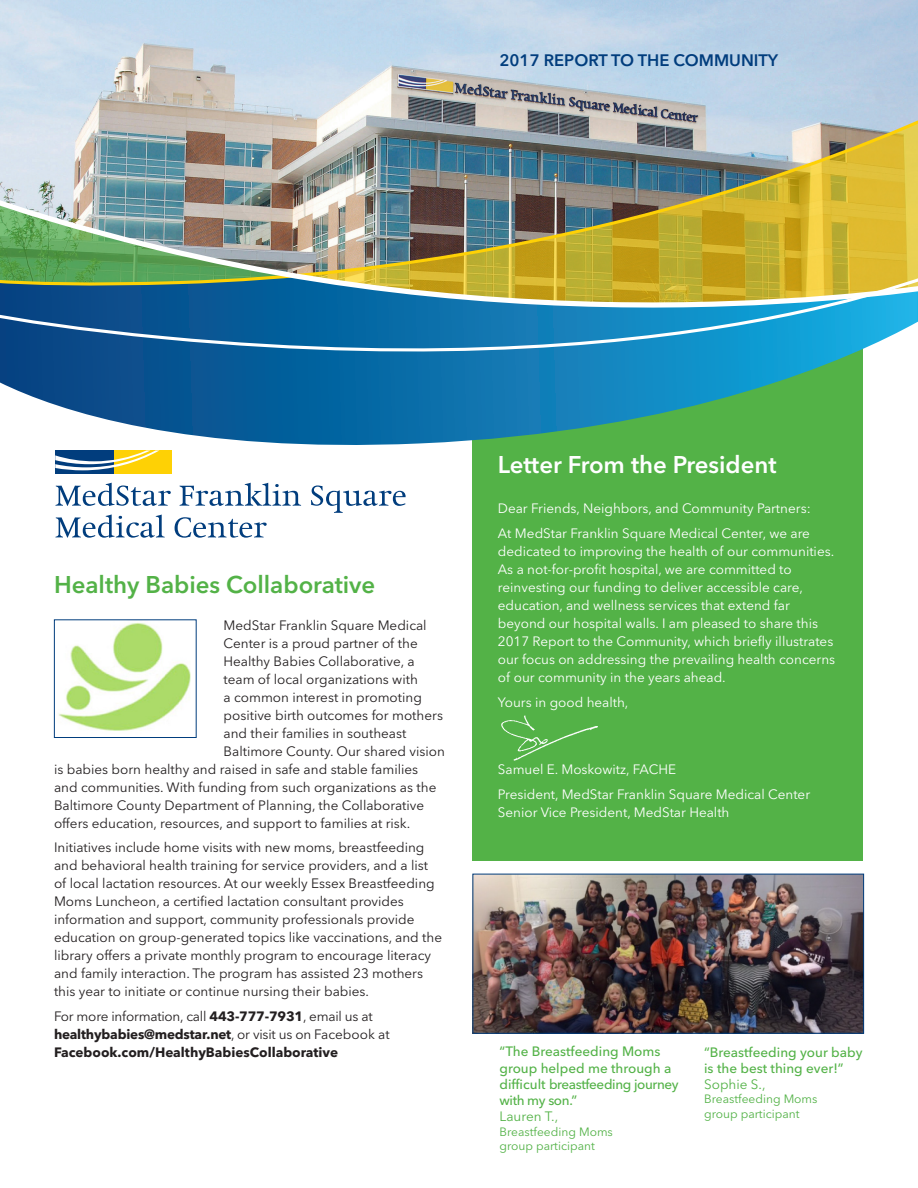
<style>
.page{position:relative;width:918px;height:1188px;background:#fff}
.page>*{position:absolute;margin:0;border:0;box-sizing:border-box;transform-origin:0 0}
.t1{font:600 24px "Avenir Next LT Pro";color:#53b247}
.t2{font:600 24px "Avenir Next LT Pro";color:#fff}
.t3{font:600 16.5px "Avenir Next LT Pro";color:#013d7d}
.t4{font:13.5px/18px "Avenir Next LT Pro";color:#231f20}
.t5{font:13.5px/18px "Avenir Next LT Pro";color:#fff}
.t6{font:500 13.5px/16.2px "Avenir Next LT Pro";color:#53b247}
.t7{font:700 13.5px/18px "Avenir Next LT Pro";color:#231f20}
.t8{font:12px/14.4px "Avenir Next LT Pro";color:#53b247}
.s1{font-weight:400}
</style>
<div class="page">
<div style="left:472px;top:331px;width:391px;height:529px;background:#53b247"></div>
<img style="left:0;top:0;width:918px;height:98px">
<svg style="left:16px;top:390px;width:735px;height:55px"></svg>
<img style="left:0;top:98px;width:918px;height:76px">
<img style="left:0;top:174px;width:918px;height:79px">
<svg style="left:0;top:253px;width:918px;height:137px;background:#4c8b90"></svg>
<img style="left:501px;top:715px;width:97px;height:46px">
<img style="left:474px;top:876px;width:388px;height:156px">
<div style="left:472px;top:874px;width:392px;height:160px;border:1px solid #013d7d"></div>
<img style="left:58px;top:622px;width:133px;height:109px">
<div style="left:54px;top:619px;width:143px;height:119px;border:1px solid #013d7d"></div>
<svg style="left:55px;top:514px;width:110px;height:24px"></svg>
<svg style="left:175px;top:517px;width:92px;height:21px"></svg>
<svg style="left:55px;top:483px;width:116px;height:23px"></svg>
<svg style="left:180px;top:483px;width:121px;height:23px"></svg>
<svg style="left:311px;top:486px;width:95px;height:27px"></svg>
<div style="left:114px;top:450px;width:58px;height:24px;background:#fed105"></div>
<div style="left:55px;top:450px;width:59px;height:24px;background:#013d7d"></div>
<svg style="left:55px;top:450px;width:104px;height:20px"></svg>
<p class="t3" style="left:500px;top:51px;width:280px">2017 REPORT TO THE COMMUNITY</p>
<p class="t1" style="left:54px;top:570px;width:323px">Healthy Babies Collaborative</p>
<p class="t4" style="left:224px;top:616px;width:205px">MedStar Franklin Square Medical</p>
<p class="t4" style="left:224px;top:634px;width:196px">Center is a proud partner of the</p>
<p class="t4" style="left:224px;top:652px;width:193px">Healthy Babies Collaborative, a</p>
<p class="t4" style="left:224px;top:670px;width:196px">team of local organizations with</p>
<p class="t4" style="left:224px;top:688px;width:200px">a common interest in promoting</p>
<p class="t4" style="left:224px;top:706px;width:221px">positive birth outcomes for mothers</p>
<p class="t4" style="left:224px;top:724px;width:184px">and their families in southeast</p>
<p class="t4" style="left:224px;top:742px;width:223px">Baltimore County. Our shared vision</p>
<p class="t4" style="left:54px;top:760px;width:366px">is babies born healthy and raised in safe and stable families</p>
<p class="t4" style="left:54px;top:778px;width:384px">and communities. With funding from such organizations as the</p>
<p class="t4" style="left:54px;top:796px;width:372px">Baltimore County Department of Planning, the Collaborative</p>
<p class="t4" style="left:54px;top:814px;width:358px">offers education, resources, and support to families at risk.</p>
<p class="t4" style="left:54px;top:839px;width:390px">Initiatives include home visits with new moms, breastfeeding and behavioral health training for service providers, and a list of local lactation resources. At our weekly Essex Breastfeeding Moms Luncheon, a certified lactation consultant provides information and support, community professionals provide education on group-generated topics like vaccinations, and the library offers a private monthly program to encourage literacy and family interaction. The program has assisted 23 mothers this year to initiate or continue nursing their babies.</p>
<p class="t7" style="left:54px;top:1007px;width:337px"><span class="s1">For more information, call</span> 443-777-7931<span class="s1">, email us at </span>healthybabies@medstar.net<span class="s1">, or visit us on Facebook at<br></span>Facebook.com/HealthyBabiesCollaborative</p>
<p class="t2" style="left:498px;top:450px;width:280px">Letter From the President</p>
<p class="t5" style="left:498px;top:499px;width:314px">Dear Friends, Neighbors, and Community Partners:</p>
<p class="t5" style="left:498px;top:524px;width:339px">At MedStar Franklin Square Medical Center, we are dedicated to improving the health of our communities.<br>As a not-for-profit hospital, we are committed to reinvesting our funding to deliver accessible care, education, and wellness services that extend far beyond our hospital walls. I am pleased to share this 2017 Report to the Community, which briefly illustrates our focus on addressing the prevailing health concerns of our community in the years ahead.</p>
<p class="t5" style="left:498px;top:693px;width:132px">Yours in good health,</p>
<p class="t5" style="left:498px;top:760px;width:180px">Samuel E. Moskowitz, FACHE</p>
<p class="t5" style="left:498px;top:785px;width:314px">President, MedStar Franklin Square Medical Center<br>Senior Vice President, MedStar Health</p>
<p class="t6" style="left:500px;top:1043px;width:181px">“The Breastfeeding Moms group helped me through a difficult breastfeeding journey with my son.”<br><span class="s1">Lauren T.,</span></p>
<p class="t8" style="left:500px;top:1124px;width:115px">Breastfeeding Moms group participant</p>
<p class="t6" style="left:704px;top:1044px;width:160px">“Breastfeeding your baby is the best thing ever!”<br><span class="s1">Sophie S.,</span></p>
<p class="t8" style="left:704px;top:1092px;width:115px">Breastfeeding Moms group participant</p>
</div>
